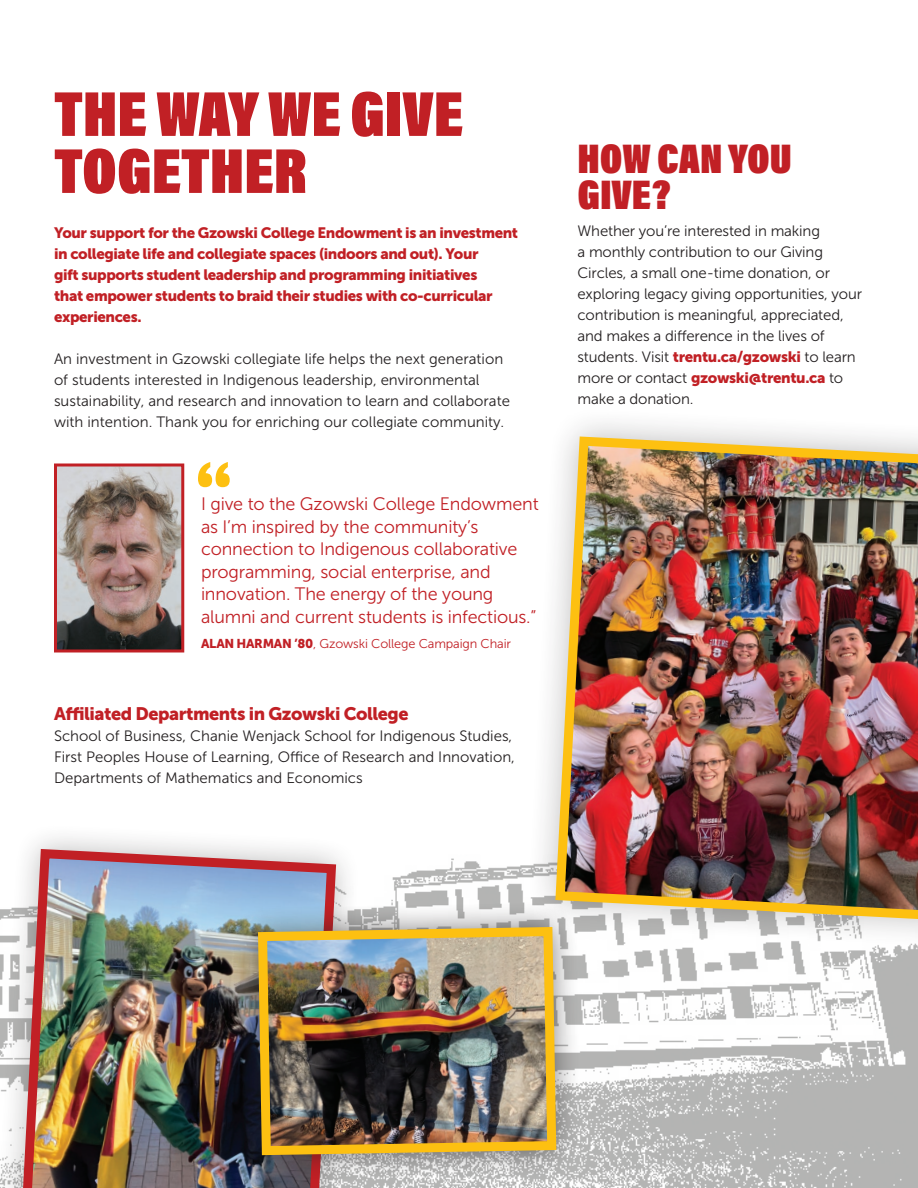
<style>
.page{position:relative;width:918px;height:1188px;background:#fff}
.page>*{position:absolute;margin:0;border:0;box-sizing:border-box;transform-origin:0 0}
.Back_H1{font:64.5px/57px "Acumin Variable Concept";color:#c12025}
.Page_3_H3{font:42px/36px "Acumin Variable Concept";color:#c12025}
.Body{font:18px/22.5px "Museo Sans 300";letter-spacing:-.01em;color:#c12025}
.Page_3_H4{font:18px "Museo Sans 900";letter-spacing:-.025em;color:#c12025}
.Body-2{font:15px/21px "Museo Sans 300";color:#231f20}
.Page_3_H2b{font:15px/21px "Museo Sans 900";letter-spacing:-.025em;color:#c12025}
.Body_Quote_Name{font:12.75px "Museo Sans 300";letter-spacing:-.01em;color:#c12025}
.s1{font-family:"Museo Sans 900"}
.s2{font-family:"Museo Sans 900";color:#c12025}
</style>
<div class="page">
<img style="left:54px;top:525px;width:864px;height:663px">
<svg style="left:54px;top:790px;width:128px;height:29px"></svg>
<svg style="left:0;top:819px;width:365px;height:369px"></svg>
<img style="left:15px;top:844px;width:326px;height:344px">
<svg style="left:229px;top:898px;width:356px;height:286px;background:#a0a1a5"></svg>
<img style="left:253px;top:922px;width:308px;height:238px">
<svg style="left:198px;top:462px;width:32px;height:25px"></svg>
<img style="left:58px;top:468px;width:122px;height:180px">
<div style="left:54px;top:464px;width:130px;height:188px;border:3px solid #c12025"></div>
<svg style="left:521px;top:423px;width:397px;height:534px"></svg>
<img style="left:551px;top:432px;width:367px;height:495px">
<h1 class="Back_H1" style="left:54px;top:82px;width:411px">THE WAY WE GIVE<br>TOGETHER</h1>
<h2 class="Page_3_H2b" style="left:54px;top:222px;width:466px">Your support for the Gzowski College Endowment is an investment in collegiate life and collegiate spaces (indoors and out). Your<br>gift supports student leadership and programming initiatives<br>that empower students to braid their studies with co-curricular experiences.</h2>
<p class="Body-2" style="left:54px;top:348px;width:458px">An investment in Gzowski collegiate life helps the next generation of students interested in Indigenous leadership, environmental sustainability, and research and innovation to learn and collaborate with intention. Thank you for enriching our collegiate community.</p>
<p class="Body" style="left:201px;top:493px;width:339px">I give to the Gzowski College Endowment as I’m inspired by the community’s connection to Indigenous collaborative programming, social enterprise, and innovation. The energy of the young alumni and current students is infectious.”</p>
<p class="Body_Quote_Name" style="left:201px;top:637px;width:312px"><span class="s1">ALAN HARMAN ’80</span>, Gzowski College Campaign Chair</p>
<h4 class="Page_3_H4" style="left:54px;top:703px;width:356px">Affiliated Departments in Gzowski College</h4>
<p class="Body-2" style="left:54px;top:725px;width:462px">School of Business, Chanie Wenjack School for Indigenous Studies,<br>First Peoples House of Learning, Office of Research and Innovation,<br>Departments of Mathematics and Economics</p>
<h3 class="Page_3_H3" style="left:578px;top:139px;width:216px">HOW CAN YOU<br>GIVE?</h3>
<p class="Body-2" style="left:578px;top:221px;width:286px">Whether you’re interested in making<br>a monthly contribution to our Giving Circles, a small one-time donation, or exploring legacy giving opportunities, your contribution is meaningful, appreciated, and makes a difference in the lives of students. Visit <span class="s2">trentu.ca/gzowski</span> to learn more or contact <span class="s2">gzowski@trentu.ca</span> to make a donation.</p>
</div>
